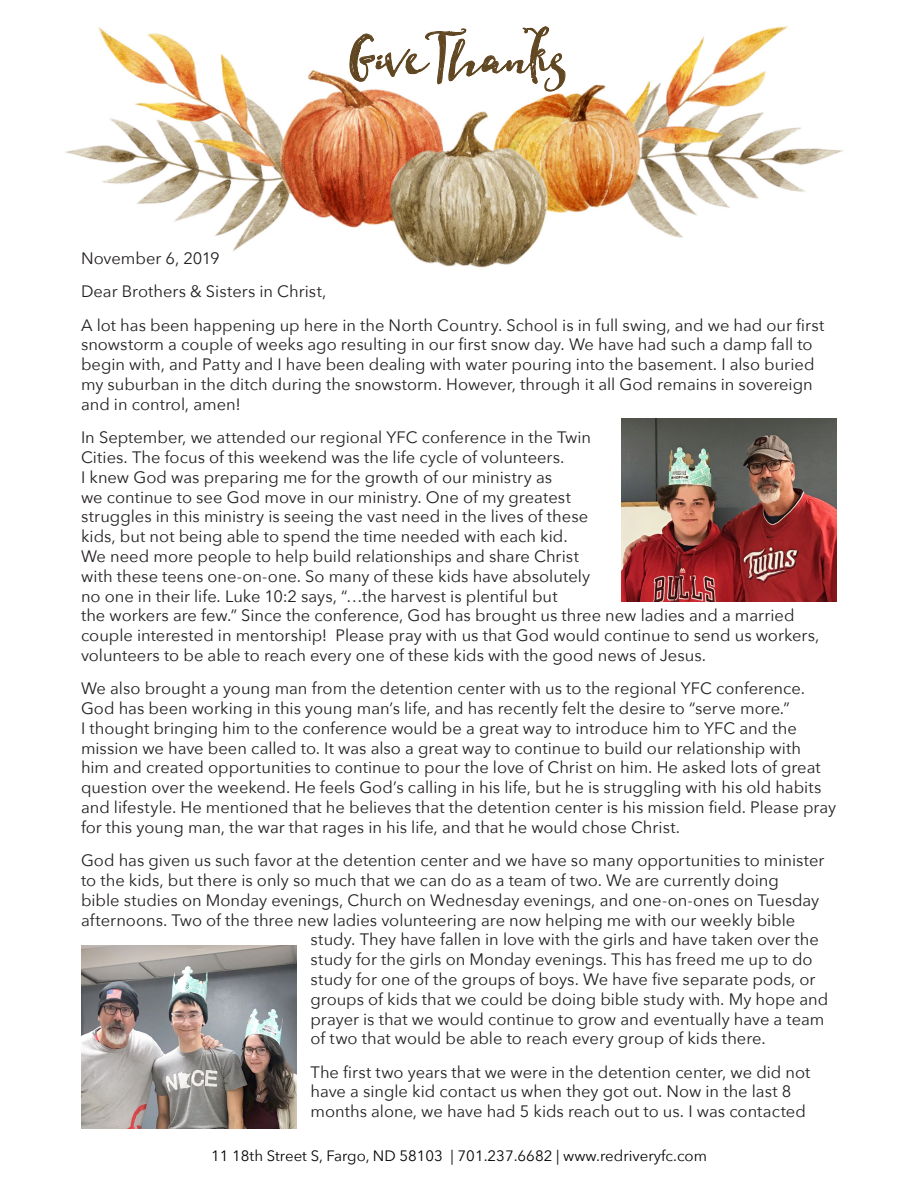
<style>
.page{position:relative;width:918px;height:1188px;background:#fff}
.page>*{position:absolute;margin:0;border:0;box-sizing:border-box;transform-origin:0 0}
.t1{font:37.5px "Shakeoff";color:#604621}
.t2{font:16.5px/19.8px "Avenir Next";color:#231f20}
.t3{font:15px "Avenir Next";color:#040503}
</style>
<div class="page">
<img style="left:65px;top:26px;width:779px;height:242px">
<img style="left:621px;top:418px;width:216px;height:183px">
<svg style="left:349px;top:26px;width:217px;height:65px"></svg>
<img style="left:81px;top:946px;width:216px;height:183px">
<h1 class="t1" style="left:350px;top:47px;width:219px">Give Thanks</h1>
<p class="t2" style="left:81px;top:243px;width:745px;line-height:33.3px">November 6, 2019<br>Dear Brothers &amp; Sisters in Christ,<br>A lot has been happening up here in the North Country. School is in full swing, and we had our first</p>
<p class="t2" style="left:81px;top:334px;width:735px;text-align:justify">snowstorm a couple of weeks ago resulting in our first snow day. We have had such a damp fall to begin with, and Patty and I have been dealing with water pouring into the basement. I also buried my suburban in the ditch during the snowstorm. However, through it all God remains in sovereign and in control, amen!</p>
<p class="t2" style="left:81px;top:429px;width:740px">In September, we attended our regional YFC conference in the Twin<br>Cities. The focus of this weekend was the life cycle of volunteers.<br>I knew God was preparing me for the growth of our ministry as<br>we continue to see God move in our ministry. One of my greatest<br>struggles in this ministry is seeing the vast need in the lives of these<br>kids, but not being able to spend the time needed with each kid.<br>We need more people to help build relationships and share Christ<br>with these teens one-on-one. So many of these kids have absolutely<br>no one in their life. Luke 10:2 says, “…the harvest is plentiful but<br>the workers are few.” Since the conference, God has brought us three new ladies and a married couple interested in mentorship! Please pray with us that God would continue to send us workers, volunteers to be able to reach every one of these kids with the good news of Jesus.</p>
<p class="t2" style="left:81px;top:678px;width:757px">We also brought a young man from the detention center with us to the regional YFC conference.<br>God has been working in this young man’s life, and has recently felt the desire to “serve more.”<br>I thought bringing him to the conference would be a great way to introduce him to YFC and the mission we have been called to. It was also a great way to continue to build our relationship with<br>him and created opportunities to continue to pour the love of Christ on him. He asked lots of great question over the weekend. He feels God’s calling in his life, but he is struggling with his old habits and lifestyle. He mentioned that he believes that the detention center is his mission field. Please pray for this young man, the war that rages in his life, and that he would chose Christ.</p>
<p class="t2" style="left:81px;top:852px;width:745px">God has given us such favor at the detention center and we have so many opportunities to minister</p>
<p class="t2" style="left:81px;top:870px;width:699px">to the kids, but there is only so much that we can do as a team of two. We are currently doing</p>
<p class="t2" style="left:81px;top:889px;width:740px">bible studies on Monday evenings, Church on Wednesday evenings, and one-on-ones on Tuesday</p>
<p class="t2" style="left:81px;top:911px;width:716px">afternoons. Two of the three new ladies volunteering are now helping me with our weekly bible</p>
<p class="t2" style="left:310px;top:931px;width:510px">study. They have fallen in love with the girls and have taken over the</p>
<p class="t2" style="left:310px;top:951px;width:504px">study for the girls on Monday evenings. This has freed me up to do</p>
<p class="t2" style="left:310px;top:969px;width:507px">study for one of the groups of boys. We have five separate pods, or</p>
<p class="t2" style="left:310px;top:991px;width:519px">groups of kids that we could be doing bible study with. My hope and</p>
<p class="t2" style="left:310px;top:1010px;width:515px">prayer is that we would continue to grow and eventually have a team</p>
<p class="t2" style="left:310px;top:1030px;width:457px">of two that would be able to reach every group of kids there.</p>
<p class="t2" style="left:310px;top:1061px;width:501px">The first two years that we were in the detention center, we did not have a single kid contact us when they got out. Now in the last 8 months alone, we have had 5 kids reach out to us. I was contacted</p>
<p class="t3" style="left:211px;top:1149px;width:497px">11 18th Street S, Fargo, ND 58103 | 701.237.6682 | www.redriveryfc.com</p>
</div>
